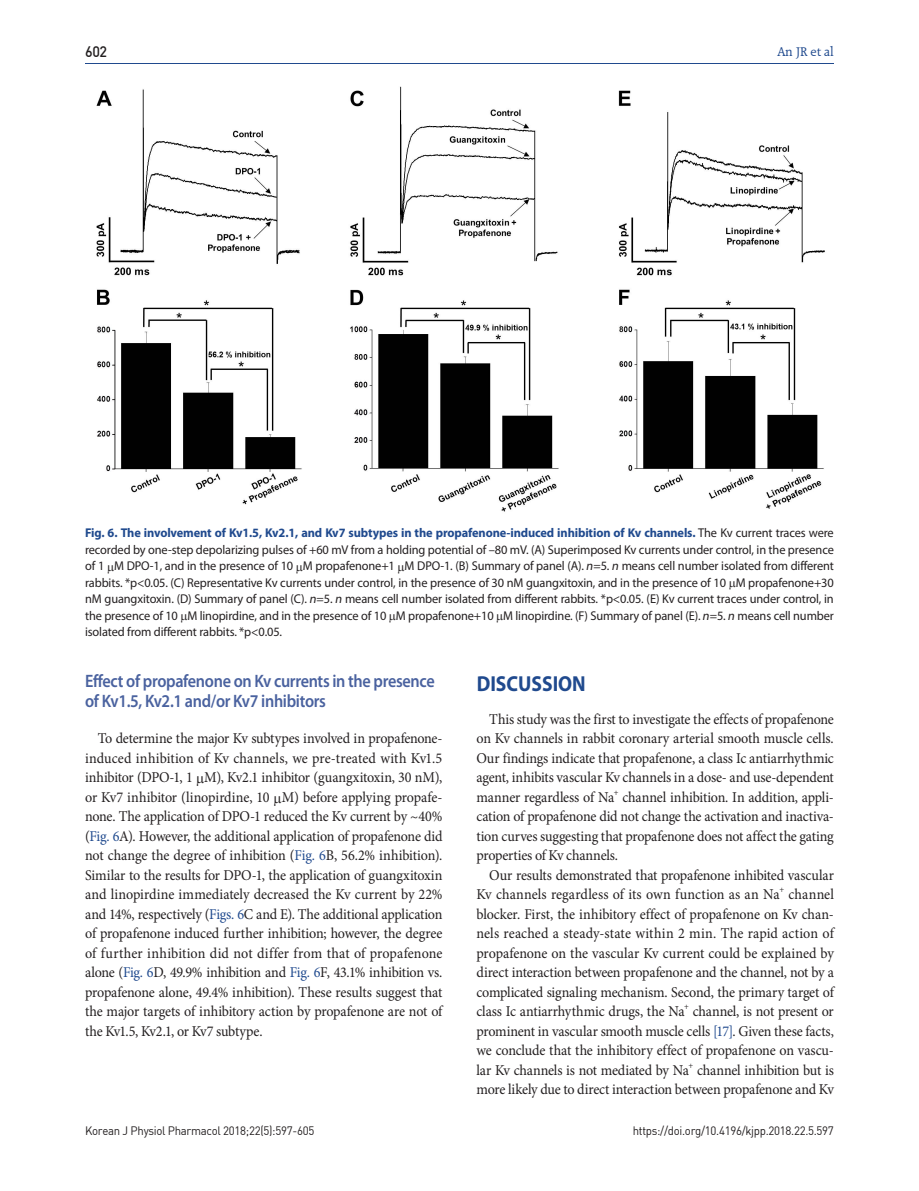
<style>
.page{position:relative;width:919px;height:1191px;background:#fff}
.page>*{position:absolute;margin:0;border:0;box-sizing:border-box;transform-origin:0 0}
.t1{font:700 21.75px "Myriad Pro";color:#204a8e;scale:.9 1}
.t2{font:600 18px/19.5px "Myriad Pro";letter-spacing:-.02em;color:#4a629f;scale:.9 1}
.t3{font:15px/19.5px "Minion Pro";letter-spacing:-.015em;color:#231f20;text-align:justify;scale:.94 1}
.t4{font:15px "Dinmed";color:#231f20;scale:.95 1}
.t5{font:13.5px "Raleigh BT";letter-spacing:-.01em;color:#204a8e}
.t6{font:12.75px/16.5px "Myriad Pro";letter-spacing:-.01em;color:#231f20;text-align:justify}
.t7{font:12px "Dinreg";letter-spacing:-.025em;color:#231f20;scale:.95 1}
.t8{font:8.7px "Minion Pro";color:#231f20;scale:.94 1}
.s1{font-weight:700;color:#204a8e}
.s2{font-style:italic}
.s3{color:#204a8e}
</style>
<div class="page">
<hr style="left:85px;top:64px;width:748px;height:1px;background:#204a8e">
<img style="left:96px;top:86px;width:729px;height:426px">
<p class="t4" style="left:85px;top:42px;width:25px">602</p>
<p class="t5" style="left:777px;top:43px;width:58px">An JR et al</p>
<p class="t6" style="left:85px;top:524px;width:750px"><span class="s1">Fig. 6. The involvement of Kv1.5, Kv2.1, and Kv7 subtypes in the propafenone-induced inhibition of Kv channels.</span> The Kv current traces were recorded by one-step depolarizing pulses of +60 mV from a holding potential of –80 mV. (A) Superimposed Kv currents under control, in the presence of 1 M DPO-1, and in the presence of 10 M propafenone+1 M DPO-1. (B) Summary of panel (A). <span class="s2">n</span>=5. <span class="s2">n</span> means cell number isolated from different rabbits. *p&lt;0.05. (C) Representative Kv currents under control, in the presence of 30 nM guangxitoxin, and in the presence of 10 M propafenone+30 nM guangxitoxin. (D) Summary of panel (C). <span class="s2">n</span>=5. <span class="s2">n</span> means cell number isolated from different rabbits. *p&lt;0.05. (E) Kv current traces under control, in the presence of 10 M linopirdine, and in the presence of 10 M propafenone+10 M linopirdine. (F) Summary of panel (E). <span class="s2">n</span>=5. <span class="s2">n</span> means cell number isolated from different rabbits. *p&lt;0.05.</p>
<p class="t2" style="left:85px;top:671px;width:390px">Effect of propafenone on Kv currents in the presence of Kv1.5, Kv2.1 and/or Kv7 inhibitors</p>
<p class="t3" style="left:85px;top:729px;width:382px;text-indent:13px">To determine the major Kv subtypes involved in propafenone&shy;induced inhibition of Kv channels, we pre-treated with Kv1.5 inhibitor (DPO-1, 1 M), Kv2.1 inhibitor (guangxitoxin, 30 nM), or Kv7 inhibitor (linopirdine, 10 M) before applying propafe&shy;none. The application of DPO-1 reduced the Kv current by ~40% (<span class="s3">Fig. 6</span>A). However, the additional application of propafenone did not change the degree of inhibition (<span class="s3">Fig. 6</span>B, 56.2% inhibition).<br>Similar to the results for DPO-1, the application of guangxitoxin and linopirdine immediately decreased the Kv current by 22% and 14%, respectively (<span class="s3">Figs. 6</span>C and E). The additional application of propafenone induced further inhibition; however, the degree of further inhibition did not differ from that of propafenone alone (<span class="s3">Fig. 6</span>D, 49.9% inhibition and <span class="s3">Fig. 6</span>F, 43.1% inhibition vs. propafenone alone, 49.4% inhibition). These results suggest that the major targets of inhibitory action by propafenone are not of the Kv1.5, Kv2.1, or Kv7 subtype.</p>
<h1 class="t1" style="left:476px;top:669px;width:123px">DISCUSSION</h1>
<p class="t3" style="left:476px;top:709px;width:382px;text-indent:13px">This study was the first to investigate the effects of propafenone on Kv channels in rabbit coronary arterial smooth muscle cells.<br>Our findings indicate that propafenone, a class Ic antiarrhythmic agent, inhibits vascular Kv channels in a dose- and use-dependent manner regardless of Na</p>
<p class="t8" style="left:613px;top:786px;width:7px">+</p>
<p class="t3" style="left:476px;top:787px;width:381px;text-indent:146px">channel inhibition. In addition, appli&shy;cation of propafenone did not change the activation and inactiva&shy;tion curves suggesting that propafenone does not affect the gating properties of Kv channels.</p>
<p class="t3" style="left:476px;top:865px;width:381px;text-indent:13px">Our results demonstrated that propafenone inhibited vascular<br>Kv channels regardless of its own function as an Na</p>
<p class="t8" style="left:779px;top:883px;width:7px">+</p>
<p class="t3" style="left:476px;top:885px;width:382px;text-indent:312px">channel blocker. First, the inhibitory effect of propafenone on Kv chan&shy;nels reached a steady-state within 2 min. The rapid action of propafenone on the vascular Kv current could be explained by direct interaction between propafenone and the channel, not by a complicated signaling mechanism. Second, the primary target of class Ic antiarrhythmic drugs, the Na</p>
<p class="t8" style="left:684px;top:1000px;width:7px">+</p>
<p class="t3" style="left:476px;top:1002px;width:381px;text-indent:216px">channel, is not present or prominent in vascular smooth muscle cells <span class="s3">[17]</span>. Given these facts, we conclude that the inhibitory effect of propafenone on vascu&shy;lar Kv channels is not mediated by Na</p>
<p class="t8" style="left:688px;top:1059px;width:7px">+</p>
<p class="t3" style="left:476px;top:1060px;width:381px;text-align:right">channel inhibition but is<br>more likely due to direct interaction between propafenone and Kv</p>
<p class="t7" style="left:85px;top:1123px;width:243px">Korean J Physiol Pharmacol 2018;22(5):597-605</p>
<p class="t7" style="left:632px;top:1123px;width:213px">https://doi.org/10.4196/kjpp.2018.22.5.597</p>
</div>
